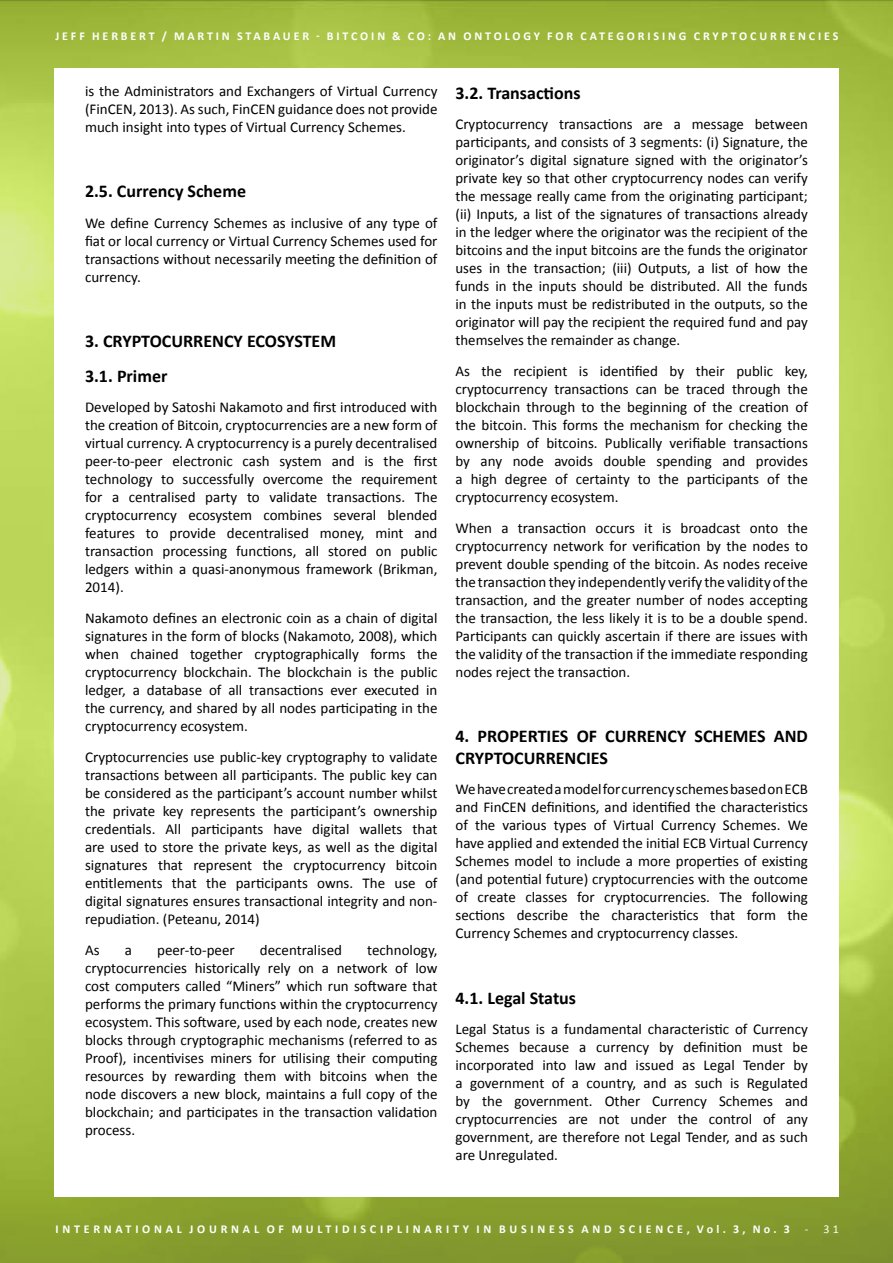
<style>
.page{position:relative;width:893px;height:1263px;background:#fff}
.page>*{position:absolute;margin:0;border:0;box-sizing:border-box;transform-origin:0 0}
.t1{font:700 18px "Calibri";color:#000}
.t2{font:15px/18px "Calibri";color:#000;text-align:justify}
.t3{font:700 12px "Calibri";letter-spacing:.24em;color:#fff}
.t4{font:700 12px "Calibri";letter-spacing:.315em;color:#fff}
.s1{font-weight:400}
</style>
<div class="page">
<img style="left:0;top:0;width:893px;height:1263px">
<div style="left:54px;top:68px;width:785px;height:1129px;background:#fff"></div>
<p class="t3" style="left:55px;top:28px;width:785px">JEFF HERBERT / MARTIN STABAUER - BITCOIN &amp; CO: AN ONTOLOGY FOR CATEGORISING CRYPTOCURRENCIES</p>
<p class="t2" style="left:85px;top:82px;width:354px">is the Administrators and Exchangers of Virtual Currency (FinCEN, 2013). As such, FinCEN guidance does not provide much insight into types of Virtual Currency Schemes.</p>
<p class="t1" style="left:85px;top:180px;width:163px">2.5. CURRENCY SCHEME</p>
<p class="t2" style="left:85px;top:214px;width:354px">We define Currency Schemes as inclusive of any type of fiat or local currency or Virtual Currency Schemes used for transactions without necessarily meeting the definition of currency.</p>
<p class="t1" style="left:85px;top:330px;width:29px">3. CRYPTOC</p>
<p class="t1" style="left:171px;top:330px;width:166px">URRENCY ECOSYSTEM</p>
<p class="t1" style="left:85px;top:364px;width:84px">3.1. PRIMER</p>
<p class="t2" style="left:85px;top:398px;width:354px">Developed by Satoshi Nakamoto and first introduced with the creation of Bitcoin, cryptocurrencies are a new form of virtual currency. A cryptocurrency is a purely decentralised peer-to-peer electronic cash system and is the first technology to successfully overcome the requirement for a centralised party to validate transactions. The cryptocurrency ecosystem combines several blended features to provide decentralised money, mint and transaction processing functions, all stored on public ledgers within a quasi-anonymous framework (Brikman, 2014).</p>
<p class="t2" style="left:85px;top:609px;width:354px">Nakamoto defines an electronic coin as a chain of digital signatures in the form of blocks (Nakamoto, 2008), which when chained together cryptographically forms the cryptocurrency blockchain. The blockchain is the public ledger, a database of all transactions ever executed in the currency, and shared by all nodes participating in the cryptocurrency ecosystem.</p>
<p class="t2" style="left:85px;top:748px;width:354px">Cryptocurrencies use public-key cryptography to validate transactions between all participants. The public key can be considered as the participant’s account number whilst the private key represents the participant’s ownership credentials. All participants have digital wallets that are used to store the private keys, as well as the digital signatures that represent the cryptocurrency bitcoin entitlements that the participants owns. The use of digital signatures ensures transactional integrity and non&shy;repudiation. (Peteanu, 2014)</p>
<p class="t2" style="left:85px;top:941px;width:16px">As</p>
<p class="t2" style="left:125px;top:941px;width:9px">a</p>
<p class="t2" style="left:157px;top:941px;width:79px">peer-to-peer</p>
<p class="t2" style="left:260px;top:941px;width:84px">decentralised</p>
<p class="t2" style="left:85px;top:941px;width:354px;text-indent:282px">technology, cryptocurrencies historically rely on a network of low cost computers called “Miners” which run software that performs the primary functions within the cryptocurrency ecosystem. This software, used by each node, creates new blocks through cryptographic mechanisms (referred to as Proof), incentivises miners for utilising their computing resources by rewarding them with bitcoins when the node discovers a new block, maintains a full copy of the blockchain; and participates in the transaction validation process.</p>
<p class="t1" style="left:455px;top:81px;width:127px">3.2. TRANSACTIONS</p>
<p class="t2" style="left:455px;top:115px;width:354px">Cryptocurrency transactions are a message between participants, and consists of 3 segments: (i) Signature, the originator’s digital signature signed with the originator’s private key so that other cryptocurrency nodes can verify the message really came from the originating participant; (ii) Inputs, a list of the signatures of transactions already in the ledger where the originator was the recipient of the bitcoins and the input bitcoins are the funds the originator uses in the transaction; (iii) Outputs, a list of how the funds in the inputs should be distributed. All the funds in the inputs must be redistributed in the outputs, so the originator will pay the recipient the required fund and pay themselves the remainder as change.</p>
<p class="t2" style="left:455px;top:362px;width:354px">As the recipient is identified by their public key, cryptocurrency transactions can be traced through the blockchain through to the beginning of the creation of the bitcoin. This forms the mechanism for checking the ownership of bitcoins. Publically verifiable transactions by any node avoids double spending and provides a high degree of certainty to the participants of the cryptocurrency ecosystem.</p>
<p class="t2" style="left:455px;top:519px;width:354px">When a transaction occurs it is broadcast onto the cryptocurrency network for verification by the nodes to prevent double spending of the bitcoin. As nodes receive the transaction they independently verify the validity of the transaction, and the greater number of nodes accepting the transaction, the less likely it is to be a double spend.<br>Participants can quickly ascertain if there are issues with the validity of the transaction if the immediate responding nodes reject the transaction.</p>
<p class="t1" style="left:455px;top:724px;width:33px">4. PROPERT</p>
<p class="t1" style="left:547px;top:724px;width:263px">IES OF CURRENCY SCHEMES AND</p>
<p class="t1" style="left:455px;top:746px;width:11px">CRYPTOC</p>
<p class="t1" style="left:524px;top:746px;width:86px">URRENCIES</p>
<p class="t2" style="left:455px;top:780px;width:354px">We have created a model for currency schemes based on ECB and FinCEN definitions, and identified the characteristics of the various types of Virtual Currency Schemes. We have applied and extended the initial ECB Virtual Currency Schemes model to include a more properties of existing (and potential future) cryptocurrencies with the outcome of create classes for cryptocurrencies. The following sections describe the characteristics that form the Currency Schemes and cryptocurrency classes.</p>
<p class="t1" style="left:455px;top:986px;width:122px">4.1. LEGAL STATUS</p>
<p class="t2" style="left:455px;top:1020px;width:354px">Legal Status is a fundamental characteristic of Currency Schemes because a currency by definition must be incorporated into law and issued as Legal Tender by a government of a country, and as such is Regulated by the government. Other Currency Schemes and cryptocurrencies are not under the control of any government, are therefore not Legal Tender, and as such are Unregulated.</p>
<p class="t4" style="left:55px;top:1222px;width:289px">IN TERN ATI ON AL JOU RN AL OF MU LTIDIS</p>
<p class="t4" style="left:370px;top:1222px;width:115px">CI PLIN ARI TY IN</p>
<p class="t3" style="left:499px;top:1222px;width:21px">B USIN</p>
<p class="t3" style="left:549px;top:1222px;width:18px">E SS</p>
<p class="t3" style="left:581px;top:1222px;width:22px">A ND</p>
<p class="t4" style="left:619px;top:1222px;width:221px">SCI EN CE, VOL. 3, NO. 3 <span class="s1">- 31</span></p>
</div>
